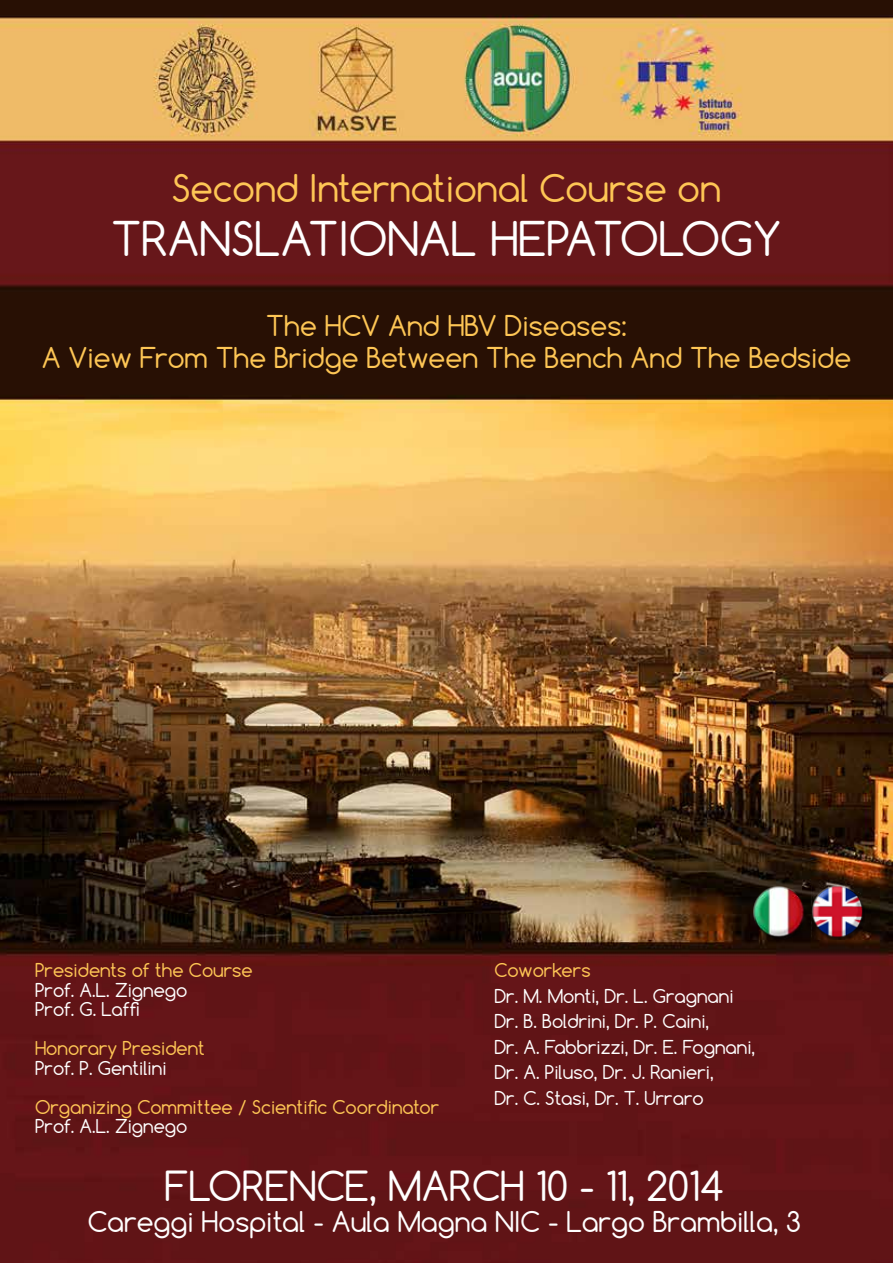
<style>
.page{position:relative;width:893px;height:1263px;background:#fff}
.page>*{position:absolute;margin:0;border:0;box-sizing:border-box;transform-origin:0 0}
.t1{font:45px "Comfortaa";color:#fff}
.t2{font:39px "Comfortaa";color:#fff}
.t3{font:36px "Comfortaa";color:#fec655}
.t4{font:27px/32.4px "Comfortaa";color:#fec655;text-align:center}
.t5{font:27px "Comfortaa";color:#fff}
.t6{font:18px/25.5px "Comfortaa";color:#fff}
.t7{font:18px "Comfortaa";color:#fec655}
</style>
<div class="page">
<img style="left:0;top:0;width:893px;height:1263px">
<img style="left:749px;top:882px;width:58px;height:58px">
<img style="left:812px;top:883px;width:59px;height:57px">
<h3 class="t3" style="left:172px;top:166px;width:551px">Second International Course on</h3>
<h1 class="t1" style="left:112px;top:211px;width:671px">TRANSLATIONAL HEPATOLOGY</h1>
<h3 class="t4" style="left:42px;top:309px;width:811px">The HCV And HBV Diseases:<br>A View From The Bridge Between The Bench And The Bedside</h3>
<p class="t7" style="left:35px;top:959px;width:219px">Presidents of the Course</p>
<p class="t6" style="left:35px;top:980px;width:154px;line-height:19.5px">Prof. A.L. Zignego<br>Prof. G. Laffi</p>
<p class="t7" style="left:35px;top:1037px;width:171px">Honorary President</p>
<p class="t6" style="left:35px;top:1055px;width:133px">Prof. P. Gentilini</p>
<p class="t7" style="left:35px;top:1095px;width:406px">Organizing Committee / Scientific Coordinator</p>
<p class="t6" style="left:35px;top:1113px;width:154px">Prof. A.L. Zignego</p>
<p class="t7" style="left:494px;top:959px;width:98px">Coworkers</p>
<p class="t6" style="left:494px;top:983px;width:262px">Dr. M. Monti, Dr. L. Gragnani<br>Dr. B. Boldrini, Dr. P. Caini,<br>Dr. A. Fabbrizzi, Dr. E. Fognani,<br>Dr. A. Piluso, Dr. J. Ranieri,<br>Dr. C. Stasi, Dr. T. Urraro</p>
<h2 class="t2" style="left:164px;top:1161px;width:561px">FLORENCE, MARCH 10 - 11, 2014</h2>
<h3 class="t5" style="left:88px;top:1205px;width:715px">Careggi Hospital - Aula Magna NIC - Largo Brambilla, 3</h3>
</div>
